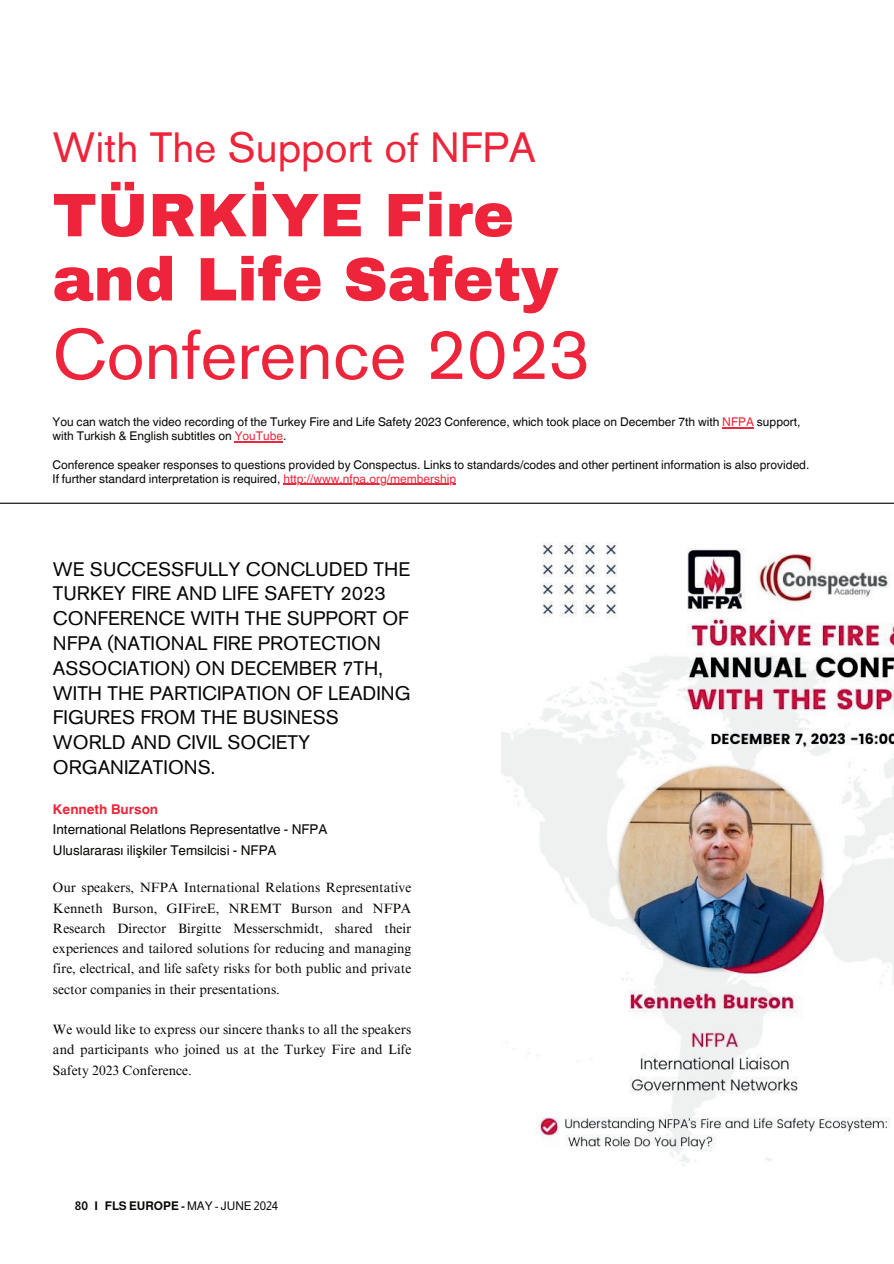
<style>
.page{position:relative;width:894px;height:1264px;background:#fff}
.page>*{position:absolute;margin:0;border:0;box-sizing:border-box;transform-origin:0 0}
.t1{font:70.5px ".F0 x 3 b 74 f 98";color:#ed243a}
.t2{font:900 61.5px/64.2px "Archivo";color:#ed243a}
.t3{font:42px ".F0 x 3 b 74 f 98";color:#ed243a}
.t4{font:19.5px/24.8px ".F0 x 3 b 74 f 98";color:#080605}
.t5{font:13.5px/20.2px "Times NRMT Pro";color:#080704;text-align:justify}
.t6{font:13.5px/20.2px "Helvetica World";color:#080704}
.t7{font:700 13.5px "Helvetica World";color:#ed243a}
.t8{font:12px/14px "Helvetica World";color:#080704}
.t9{font:700 12px "Almarai";color:#080704}
.s1{color:#ed243a}
.s2{font-weight:400}
</style>
<div class="page">
<hr style="left:0;top:502px;width:893px;height:2px;background:#000">
<img style="left:501px;top:542px;width:392px;height:624px">
<hr style="left:722px;top:427px;width:31px;height:1px;background:#e92941">
<hr style="left:235px;top:441px;width:48px;height:1px;background:#e92941">
<hr style="left:283px;top:484px;width:173px;height:1px;background:#e92941">
<h3 class="t3" style="left:53px;top:128px;width:485px">With The Support of NFPA</h3>
<h2 class="t2" style="left:53px;top:183px;width:507px">TÜRKİYE Fire and Life Safety</h2>
<h1 class="t1" style="left:53px;top:322px;width:539px">Conference 2023</h1>
<p class="t8" style="left:53px;top:415px;width:749px">You can watch the video recording of the Turkey Fire and Life Safety 2023 Conference, which took place on December 7th with <span class="s1">NFPA</span> support, with Turkish &amp; English subtitles on <span class="s1">YouTube</span>.</p>
<p class="t8" style="left:53px;top:457px;width:758px">Conference speaker responses to questions provided by Conspectus. Links to standards/codes and other pertinent information is also provided.<br>If further standard interpretation is required, <span class="s1">http://www.nfpa.org/membership</span></p>
<p class="t4" style="left:53px;top:557px;width:359px">WE SUCCESSFULLY CONCLUDED THE<br>TURKEY FIRE AND LIFE SAFETY 2023<br>CONFERENCE WITH THE SUPPORT OF<br>NFPA (NATIONAL FIRE PROTECTION<br>ASSOCIATION) ON DECEMBER 7TH,<br>WITH THE PARTICIPATION OF LEADING<br>FIGURES FROM THE BUSINESS<br>WORLD AND CIVIL SOCIETY<br>ORGANIZATIONS.</p>
<p class="t7" style="left:53px;top:801px;width:107px">Kenneth Burson</p>
<p class="t6" style="left:53px;top:819px;width:276px">International RelatIons RepresentatIve - NFPA<br>Uluslararası ilişkiler Temsilcisi - NFPA</p>
<p class="t5" style="left:53px;top:878px;width:360px">Our speakers, NFPA International Relations Representative Kenneth Burson, GIFireE, NREMT Burson and NFPA Research Director Birgitte Messerschmidt, shared their experiences and tailored solutions for reducing and managing fire, electrical, and life safety risks for both public and private sector companies in their presentations.</p>
<p class="t5" style="left:53px;top:1020px;width:360px">We would like to express our sincere thanks to all the speakers and participants who joined us at the Turkey Fire and Life Safety 2023 Conference.</p>
<p class="t9" style="left:75px;top:1196px;width:205px">80 I FLS EURO PE - <span class="s2">MAY - JUNE 2024</span></p>
</div>
